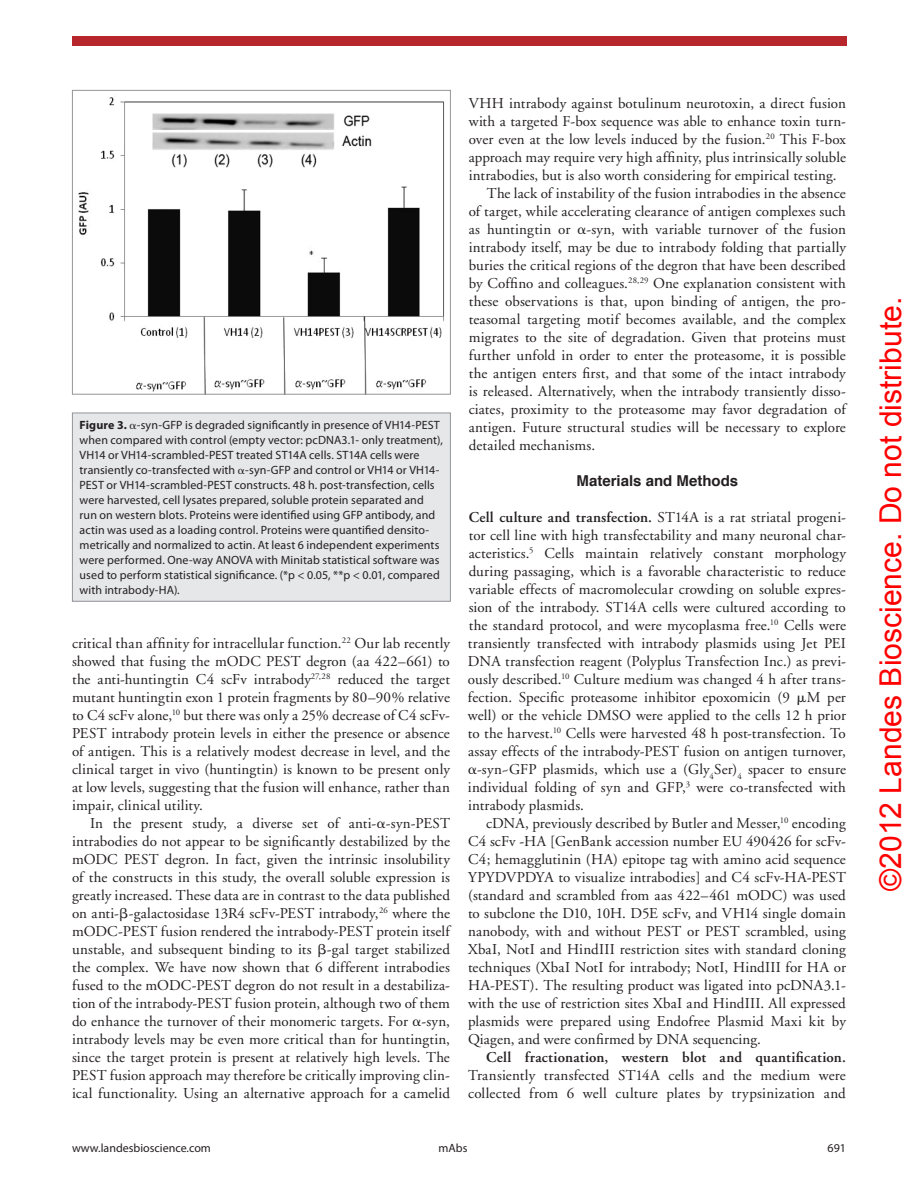
<style>
.page{position:relative;width:918px;height:1188px;background:#fff}
.page>*{position:absolute;margin:0;border:0;box-sizing:border-box;transform-origin:0 0}
.t1{font:30.15px "Arial";color:#f00}
.t2{font:15px/18px "Adobe Garamond";letter-spacing:.01em;color:#231f20;text-align:justify}
.t3{font:600 15px "Adobe Garamond";letter-spacing:.015em;color:#231f20}
.t4{font:700 15px "Helvetica";color:#231f20}
.t5{font:12px/15px "Myriad Pro";letter-spacing:.01em;color:#231f20}
.s1{font-weight:700}
.s2{font-family:"Universal Std Greekw Math Pi"}
.s3{font-weight:600}
</style>
<div class="page">
<div style="left:72px;top:36px;width:774px;height:10px;background:#b7262b"></div>
<div style="left:72px;top:413px;width:378px;height:188px;background:#e6e7e9"></div>
<div style="left:72px;top:413px;width:379px;height:189px;border:1px solid #939598"></div>
<img style="left:78px;top:97px;width:366px;height:296px">
<div style="left:72px;top:90px;width:379px;height:305px;border:1px solid #939598"></div>
<p class="t5" style="left:80px;top:417px;width:365px"><span class="s1">Figure 3.</span> <span class="s2">α</span>-syn-GFP is degraded significantly in presence of VH14-PE ST when compared with control (empty vector: pcDNA3.1- only treatment), VH14 or VH14-scrambled-PE ST treated ST14A cells. ST14A cells were transiently co-transfected with <span class="s2">α</span>-syn-GFP and control or VH14 or VH14- PE ST or VH14-scrambled-PE ST constructs. 48 h. post-transfection, cells were harvested, cell lysates prepared, soluble protein separated and run on western blots. Proteins were identified using GFP antibody, and actin was used as a loading control. Proteins were quantified densito&shy;metrically and normalized to actin. At least 6 independent experiments were performed. One-way ANOVA with Minitab statistical software was used to perform statistical significance. (*p &lt; 0.05, **p &lt; 0.01, compared with intrabody-HA).</p>
<p class="t2" style="left:72px;top:635px;width:380px">critical than affinity for intracellular function.<sup>22</sup> Our lab recently showed that fusing the mODC PEST degron (aa 422–661) to the anti-huntingtin C4 scFv intrabody<sup>27,28</sup> reduced the target mutant huntingtin exon 1 protein fragments by 80–90% relative to C4 scFv alone,<sup>10</sup> but there was only a 25% decrease of C4 scFv-PEST intrabody protein levels in either the presence or absence of antigen. This is a relatively modest decrease in level, and the clinical target in vivo (huntingtin) is known to be present only at low levels, suggesting that the fusion will enhance, rather than impair, clinical utility.</p>
<p class="t2" style="left:72px;top:815px;width:380px;text-indent:18px">In the present study, a diverse set of anti-<span class="s2">α</span>-syn-PEST intrabodies do not appear to be significantly destabilized by the mODC PEST degron. In fact, given the intrinsic insolubility of the constructs in this study, the overall soluble expression is greatly increased. These data are in contrast to the data published on anti-<span class="s2">β</span>-galactosidase 13R4 scFv-PEST intrabody,<sup>26</sup> where the mODC-PEST fusion rendered the intrabody-PEST protein itself unstable, and subsequent binding to its <span class="s2">β</span>-gal target stabilized the complex. We have now shown that 6 different intrabodies fused to the mODC-PEST degron do not result in a destabiliza&shy;tion of the intrabody-PEST fusion protein, although two of them do enhance the turnover of their monomeric targets. For <span class="s2">α</span>-syn, intrabody levels may be even more critical than for huntingtin, since the target protein is present at relatively high levels. The PEST fusion approach may therefore be critically improving clin&shy;ical functionality. Using an alternative approach for a camelid</p>
<p class="t2" style="left:469px;top:95px;width:379px">VHH intrabody against botulinum neurotoxin, a direct fusion</p>
<p class="t2" style="left:469px;top:113px;width:379px">with a targeted F-box sequence was able to enhance toxin turn-</p>
<p class="t2" style="left:469px;top:131px;width:379px">over even at the low levels induced by the fusion.<sup>20</sup> This F-box</p>
<p class="t2" style="left:469px;top:149px;width:379px">approach may require very high affinity, plus intrinsically soluble</p>
<p class="t2" style="left:469px;top:167px;width:369px">intrabodies, but is also worth considering for empirical testing.</p>
<p class="t2" style="left:487px;top:185px;width:361px">The lack of instability of the fusion intrabodies in the absence</p>
<p class="t2" style="left:469px;top:203px;width:379px">of target, while accelerating clearance of antigen complexes such</p>
<p class="t2" style="left:469px;top:221px;width:379px">as huntingtin or <span class="s2">α</span>-syn, with variable turnover of the fusion</p>
<p class="t2" style="left:469px;top:239px;width:379px">intrabody itself, may be due to intrabody folding that partially</p>
<p class="t2" style="left:469px;top:257px;width:379px">buries the critical regions of the degron that have been described</p>
<p class="t2" style="left:469px;top:275px;width:379px">by Coffino and colleagues.<sup>28,29</sup> One explanation consistent with</p>
<p class="t2" style="left:469px;top:293px;width:379px">these observations is that, upon binding of antigen, the pro-</p>
<p class="t2" style="left:469px;top:311px;width:379px">teasomal targeting motif becomes available, and the complex</p>
<p class="t2" style="left:469px;top:329px;width:379px">migrates to the site of degradation. Given that proteins must</p>
<p class="t2" style="left:469px;top:347px;width:379px">further unfold in order to enter the proteasome, it is possible</p>
<p class="t2" style="left:469px;top:365px;width:379px">the antigen enters first, and that some of the intact intrabody</p>
<p class="t2" style="left:469px;top:383px;width:379px">is released. Alternatively, when the intrabody transiently disso-</p>
<p class="t2" style="left:469px;top:401px;width:379px">ciates, proximity to the proteasome may favor degradation of</p>
<p class="t2" style="left:469px;top:419px;width:379px">antigen. Future structural studies will be necessary to explore</p>
<p class="t2" style="left:469px;top:437px;width:128px">detailed mechanisms.</p>
<p class="t4" style="left:577px;top:469px;width:163px">Materials and Methods</p>
<p class="t2" style="left:468px;top:509px;width:380px"><span class="s3">Cell culture and transfection.</span> ST14A is a rat striatal progeni&shy;tor cell line with high transfectability and many neuronal char&shy;acteristics.<sup>5</sup> Cells maintain relatively constant morphology during passaging, which is a favorable characteristic to reduce variable effects of macromolecular crowding on soluble expres&shy;sion of the intrabody. ST14A cells were cultured according to the standard protocol, and were mycoplasma free.<sup>10</sup> Cells were transiently transfected with intrabody plasmids using Jet PEI DNA transfection reagent (Polyplus Transfection Inc.) as previ&shy;ously described.<sup>10</sup> Culture medium was changed 4 h after trans&shy;fection. Specific proteasome inhibitor epoxomicin (9 <span class="s2">μ</span>M per well) or the vehicle DMSO were applied to the cells 12 h prior to the harvest.<sup>10</sup> Cells were harvested 48 h post-transfection. To assay effects of the intrabody-PEST fusion on antigen turnover, <span class="s2">α</span>-syn~GFP plasmids, which use a (Gly<sub>4</sub>Ser)<sub>4</sub> spacer to ensure individual folding of syn and GFP,<sup>3</sup> were co-transfected with intrabody plasmids.</p>
<p class="t2" style="left:468px;top:815px;width:380px;text-indent:18px">cDNA, previously described by Butler and Messer,<sup>10</sup> encoding C4 scFv -HA [GenBank accession number EU 490426 for scFv-C4; hemagglutinin (HA) epitope tag with amino acid sequence YPYDVPDYA to visualize intrabodies] and C4 scFv-HA-PEST (standard and scrambled from aas 422–461 mODC) was used to subclone the D10, 10H. D5E scFv, and VH14 single domain nanobody, with and without PEST or PEST scrambled, using XbaI, NotI and HindIII restriction sites with standard cloning techniques (XbaI NotI for intrabody; NotI, HindIII for HA or HA-PEST). The resulting product was ligated into pcDNA3.1- with the use of restriction sites XbaI and HindIII. All expressed plasmids were prepared using Endofree Plasmid Maxi kit by Qiagen, and were confirmed by DNA sequencing.</p>
<p class="t3" style="left:486px;top:1049px;width:361px">Cell fractionation, western blot and quantification.</p>
<p class="t2" style="left:468px;top:1067px;width:379px">Transiently transfected ST14A cells and the medium were collected from 6 well culture plates by trypsinization and</p>
<p class="t5" style="left:72px;top:1140px;width:140px">www.landesbioscience.com</p>
<p class="t5" style="left:439px;top:1140px;width:30px">mAbs</p>
<p class="t5" style="left:828px;top:1140px;width:20px">691</p>
<h1 class="t1" style="left:871px;top:891px;width:595px;rotate:-90deg">©2012 Landes Bioscience. Do not distribute.</h1>
</div>
